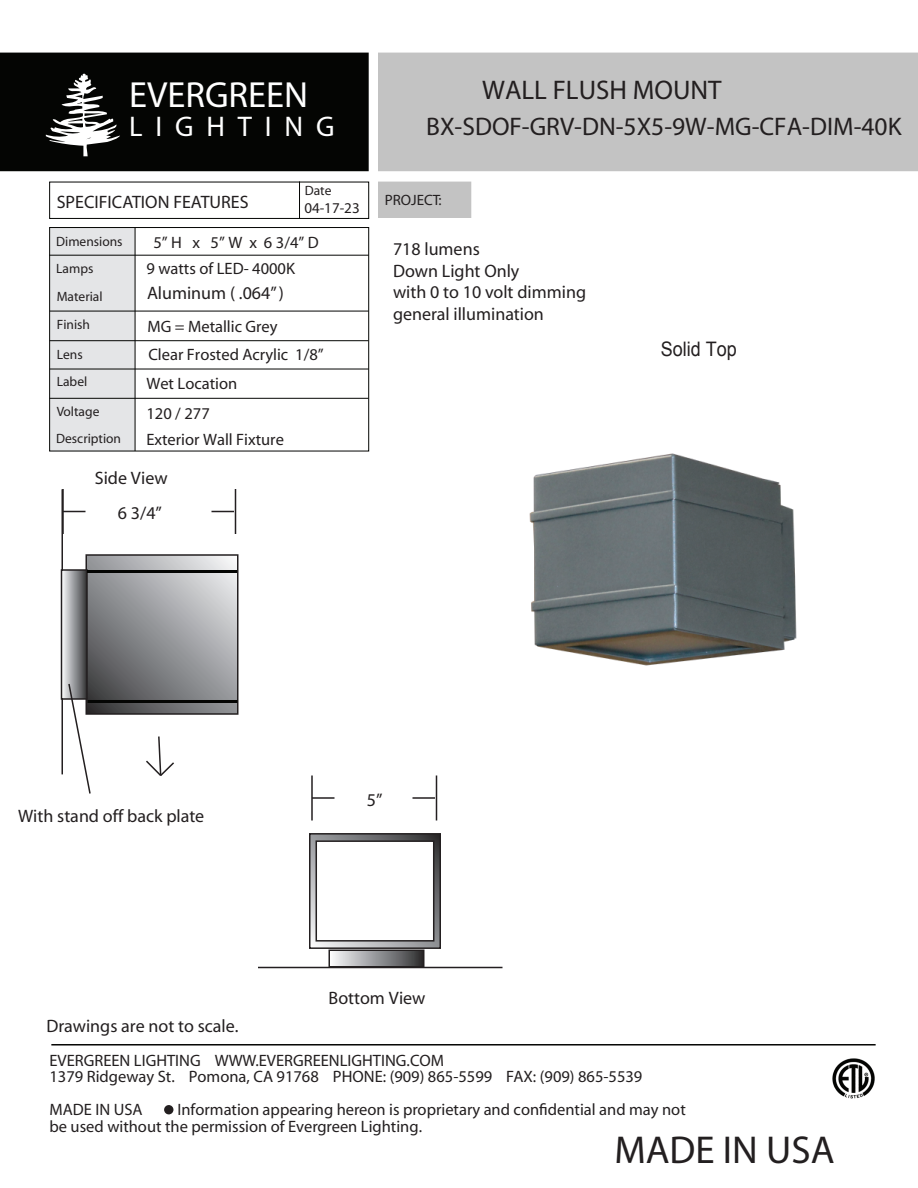
<style>
.page{position:relative;width:918px;height:1188px;background:#fff}
.page>*{position:absolute;margin:0;border:0;box-sizing:border-box;transform-origin:0 0}
.t1{font:700 39px "Helvetica Neue LT Com";color:#231f20}
.t2{font:700 36.45px "Helvetica Neue LT Com";color:#fff}
.t3{font:500 28.5px "Helvetica Neue LT Com";letter-spacing:.45em;color:#fff}
.t4{font:700 27px "Helvetica Neue LT Com";color:#231f20}
.t5{font:25.5px "Helvetica Neue LT Com";color:#231f20}
.t6{font:19.95px "Arial";color:#231f20;scale:.9 1}
.t7{font:18px/21.6px "Myriad";color:#231f20}
.t8{font:700 18px "Helvetica Neue LT Com";color:#231f20}
.t9{font:16.5px/16.5px "Helvetica Neue LT Com";color:#231f20}
.t10{font:700 16.5px "Helvetica Neue LT Com";color:#231f20}
.t11{font:15px "Helvetica Neue LT Com";color:#231f20}
.t12{font:13.5px/28px "Helvetica Neue LT Com";color:#231f20}
</style>
<div class="page">
<div style="left:0;top:53px;width:369px;height:118px;background:#040503"></div>
<svg style="left:46px;top:73px;width:74px;height:83px"></svg>
<div style="left:378px;top:53px;width:540px;height:118px;background:#c3c3c3"></div>
<svg style="left:51px;top:1044px;width:825px;height:2px"></svg>
<div style="left:164px;top:1105px;width:9px;height:9px;background:#231f20;border-radius:50%"></div>
<div style="left:378px;top:182px;width:93px;height:36px;background:#c3c3c3"></div>
<img style="left:832px;top:1058px;width:43px;height:41px">
<div style="left:49px;top:182px;width:320px;height:37px;border:1px solid #040503"></div>
<svg style="left:299px;top:181px;width:1px;height:38px"></svg>
<svg style="left:49px;top:227px;width:320px;height:225px"></svg>
<svg style="left:258px;top:966px;width:245px;height:3px"></svg>
<svg style="left:310px;top:834px;width:130px;height:114px"></svg>
<div style="left:309px;top:833px;width:132px;height:116px;border:2px solid #231f20"></div>
<svg style="left:311px;top:775px;width:24px;height:46px"></svg>
<svg style="left:412px;top:775px;width:26px;height:46px"></svg>
<div style="left:316px;top:841px;width:118px;height:100px;background:#fff"></div>
<div style="left:316px;top:840px;width:118px;height:102px;border:2px solid #231f20"></div>
<svg style="left:86px;top:555px;width:152px;height:159px"></svg>
<div style="left:85px;top:554px;width:154px;height:161px;border:2px solid #231f20"></div>
<svg style="left:146px;top:736px;width:28px;height:40px"></svg>
<svg style="left:211px;top:489px;width:26px;height:45px"></svg>
<div style="left:329px;top:950px;width:95px;height:17px;background:linear-gradient(to right,#fcfdff,#2f3033)"></div>
<div style="left:328px;top:950px;width:96px;height:18px;border:2px solid #231f20"></div>
<svg style="left:61px;top:489px;width:31px;height:305px"></svg>
<hr style="left:87px;top:570px;width:150px;height:3px;background:#040503">
<hr style="left:87px;top:700px;width:150px;height:3px;background:#040503">
<img style="left:529px;top:453px;width:268px;height:213px">
<h2 class="t2" style="left:129px;top:77px;width:180px">EVERGREEN</h2>
<h3 class="t3" style="left:129px;top:112px;width:207px">LIGHTING</h3>
<p class="t12" style="left:305px;top:177px;width:28px">Date</p>
<p class="t11" style="left:304px;top:200px;width:57px">04-17-23</p>
<p class="t8" style="left:57px;top:193px;width:193px">SPECIFICATION FEATURES</p>
<p class="t12" style="left:56px;top:228px;width:68px">Dimensions</p>
<p class="t9" style="left:153px;top:235px;width:167px">5” H x 5” W x 6 3/4” D</p>
<p class="t12" style="left:56px;top:255px;width:39px">Lamps</p>
<p class="t9" style="left:146px;top:261px;width:150px">9 watts of LED- 4000K</p>
<p class="t12" style="left:57px;top:283px;width:47px">Material<br>Finish</p>
<p class="t7" style="left:147px;top:283px;width:138px">Aluminum ( .064” )</p>
<p class="t9" style="left:147px;top:319px;width:132px">MG = Metallic Grey</p>
<p class="t12" style="left:57px;top:341px;width:32px;line-height:27.6px">Lens<br>Label</p>
<p class="t9" style="left:146px;top:340px;width:179px;line-height:29.2px">Clear Frosted Acrylic 1/8”<br>Wet Location</p>
<p class="t12" style="left:57px;top:398px;width:44px">Voltage</p>
<p class="t9" style="left:146px;top:406px;width:65px">120 / 277</p>
<p class="t12" style="left:56px;top:425px;width:66px">Description</p>
<p class="t9" style="left:146px;top:432px;width:139px">Exterior Wall Fixture</p>
<p class="t7" style="left:95px;top:468px;width:74px">Side View</p>
<p class="t7" style="left:118px;top:503px;width:46px">6 3/4”</p>
<h3 class="t4" style="left:482px;top:76px;width:241px">WALL FLUSH MOUNT</h3>
<h3 class="t5" style="left:426px;top:114px;width:477px">BX-SDOF-GRV-DN-5X5-9W-MG-CFA-DIM-40K</h3>
<p class="t11" style="left:385px;top:192px;width:58px">PROJECT:</p>
<p class="t7" style="left:393px;top:239px;width:195px">718 lumens<br>Down Light Only<br>with 0 to 10 volt dimming general illumination</p>
<p class="t6" style="left:661px;top:335px;width:86px">Solid Top</p>
<p class="t7" style="left:18px;top:806px;width:188px">With stand off back plate</p>
<p class="t7" style="left:367px;top:789px;width:17px">5”</p>
<p class="t7" style="left:47px;top:1016px;width:193px">Drawings are not to scale.</p>
<p class="t7" style="left:328px;top:987px;width:99px">Bottom View</p>
<p class="t10" style="left:50px;top:1052px;width:396px">EVERGREEN LIGHTING WWW.EVERGREENLIGHTING.COM</p>
<p class="t9" style="left:50px;top:1069px;width:594px">1379 Ridgeway St. Pomona, CA 91768 PHONE: (909) 865-5599 FAX: (909) 865-5539</p>
<p class="t10" style="left:49px;top:1102px;width:95px">MADE IN USA</p>
<p class="t9" style="left:50px;top:1102px;width:638px;text-indent:128px">Information appearing hereon is proprietary and confidential and may not be used without the permission of Evergreen Lighting.</p>
<h1 class="t1" style="left:614px;top:1131px;width:222px">MADE IN USA</h1>
</div>
